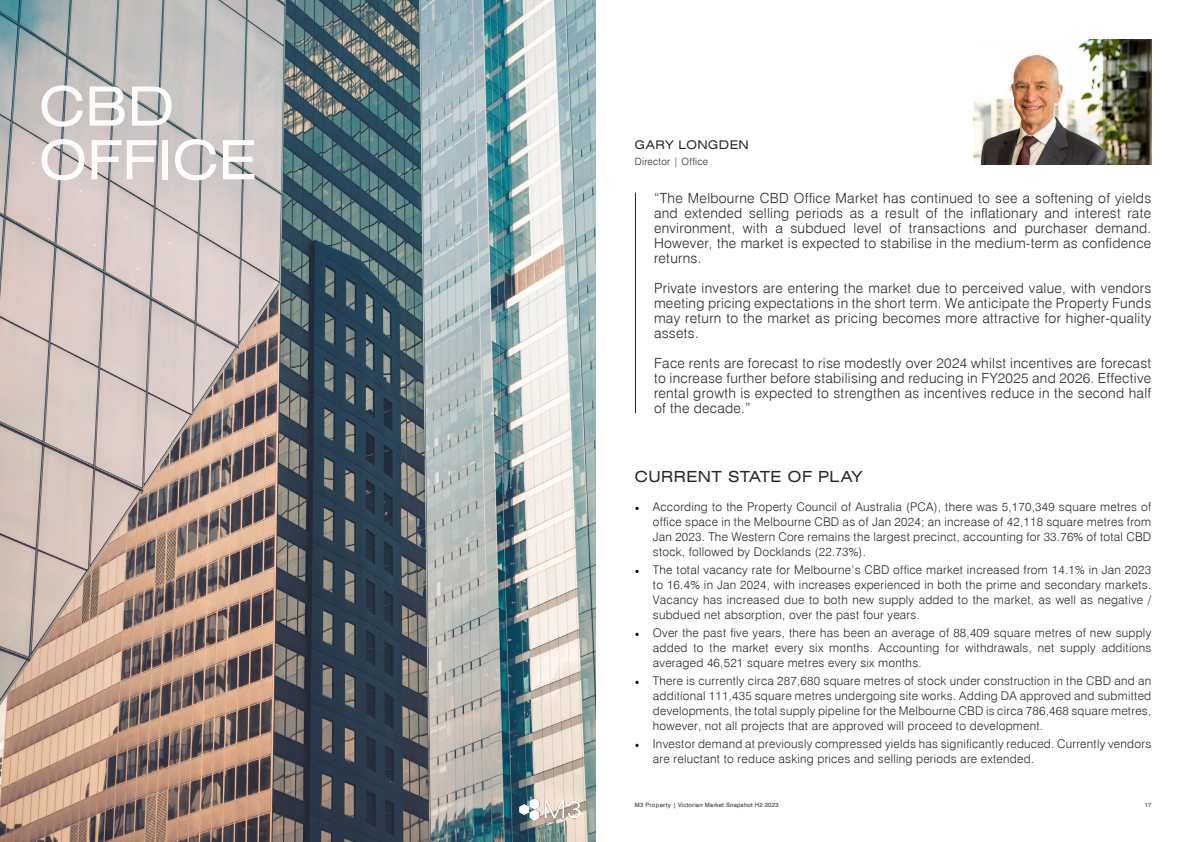
<style>
.page{position:relative;width:1191px;height:842px;background:#fff}
.page>*{position:absolute;margin:0;border:0;box-sizing:border-box;transform-origin:0 0}
.t1{font:expanded 54.2px/53.6px "Swiss 721 BT";letter-spacing:.005em;color:#fff}
.t2{font:expanded 15.4px "Swiss 721 BT";letter-spacing:.035em;color:#292829}
.t3{font:300 14px/15px "Swiss 721 BT";letter-spacing:.02em;color:#292829;text-align:justify}
.t4{font:300 12px/15px "Swiss 721 BT";letter-spacing:.02em;color:#292829;text-align:justify}
.t5{font:expanded 12px "Swiss 721 BT";letter-spacing:.04em;color:#292829}
.t6{font:300 10px "Swiss 721 BT";letter-spacing:.025em;color:#292829}
.t7{font:6px "Swiss 721 BT";letter-spacing:.03em;color:#292829}
.s1{font-family:"Minion Pro";font-weight:400;color:#000}
</style>
<div class="page">
<img style="left:0;top:0;width:595px;height:842px">
<img style="left:973px;top:40px;width:178px;height:124px">
<hr style="left:635px;top:193px;width:1px;height:220px;background:#292829">
<img style="left:519px;top:799px;width:61px;height:21px">
<h1 class="t1" style="left:39px;top:79px;width:219px">CBD<br>OFFICE</h1>
<p class="t5" style="left:635px;top:138px;width:115px">GARY LONGDEN</p>
<p class="t6" style="left:635px;top:155px;width:75px">Director | Office</p>
<p class="t3" style="left:654px;top:191px;width:499px">“The Melbourne CBD Office Market has continued to see a softening of yields and extended selling periods as a result of the inflationary and interest rate environment, with a subdued level of transactions and purchaser demand.<br>However, the market is expected to stabilise in the medium-term as confidence returns.</p>
<p class="t3" style="left:654px;top:281px;width:499px">Private investors are entering the market due to perceived value, with vendors meeting pricing expectations in the short term. We anticipate the Property Funds may return to the market as pricing becomes more attractive for higher-quality assets.</p>
<p class="t3" style="left:654px;top:356px;width:499px">Face rents are forecast to rise modestly over 2024 whilst incentives are forecast to increase further before stabilising and reducing in FY2025 and 2026. Effective rental growth is expected to strengthen as incentives reduce in the second half of the decade.”</p>
<p class="t2" style="left:635px;top:468px;width:229px">CURRENT STATE OF PLAY</p>
<p class="t4" style="left:653px;top:500px;width:500px;text-indent:-18px"><span class="s1">•</span> According to the Property Council of Australia (PCA), there was 5,170,349 square metres of office space in the Melbourne CBD as of Jan 2024; an increase of 42,118 square metres from Jan 2023. The Western Core remains the largest precinct, accounting for 33.76% of total CBD stock, followed by Docklands (22.73%).</p>
<p class="t4" style="left:653px;top:562px;width:500px;text-indent:-18px"><span class="s1">•</span> The total vacancy rate for Melbourne’s CBD office market increased from 14.1% in Jan 2023 to 16.4% in Jan 2024, with increases experienced in both the prime and secondary markets.<br>Vacancy has increased due to both new supply added to the market, as well as negative / subdued net absorption, over the past four years.</p>
<p class="t4" style="left:653px;top:625px;width:500px;text-indent:-18px"><span class="s1">•</span> Over the past five years, there has been an average of 88,409 square metres of new supply added to the market every six months. Accounting for withdrawals, net supply additions averaged 46,521 square metres every six months.</p>
<p class="t4" style="left:653px;top:673px;width:500px;text-indent:-18px"><span class="s1">•</span> There is currently circa 287,680 square metres of stock under construction in the CBD and an additional 111,435 square metres undergoing site works. Adding DA approved and submitted developments, the total supply pipeline for the Melbourne CBD is circa 786,468 square metres, however, not all projects that are approved will proceed to development.</p>
<p class="t4" style="left:653px;top:736px;width:500px;text-indent:-18px"><span class="s1">•</span> Investor demand at previously compressed yields has significantly reduced. Currently vendors are reluctant to reduce asking prices and selling periods are extended.</p>
<p class="t7" style="left:635px;top:801px;width:145px">M3 Property | Victorian Market Snapshot H2 2023</p>
<p class="t7" style="left:1144px;top:801px;width:8px">17</p>
</div>
